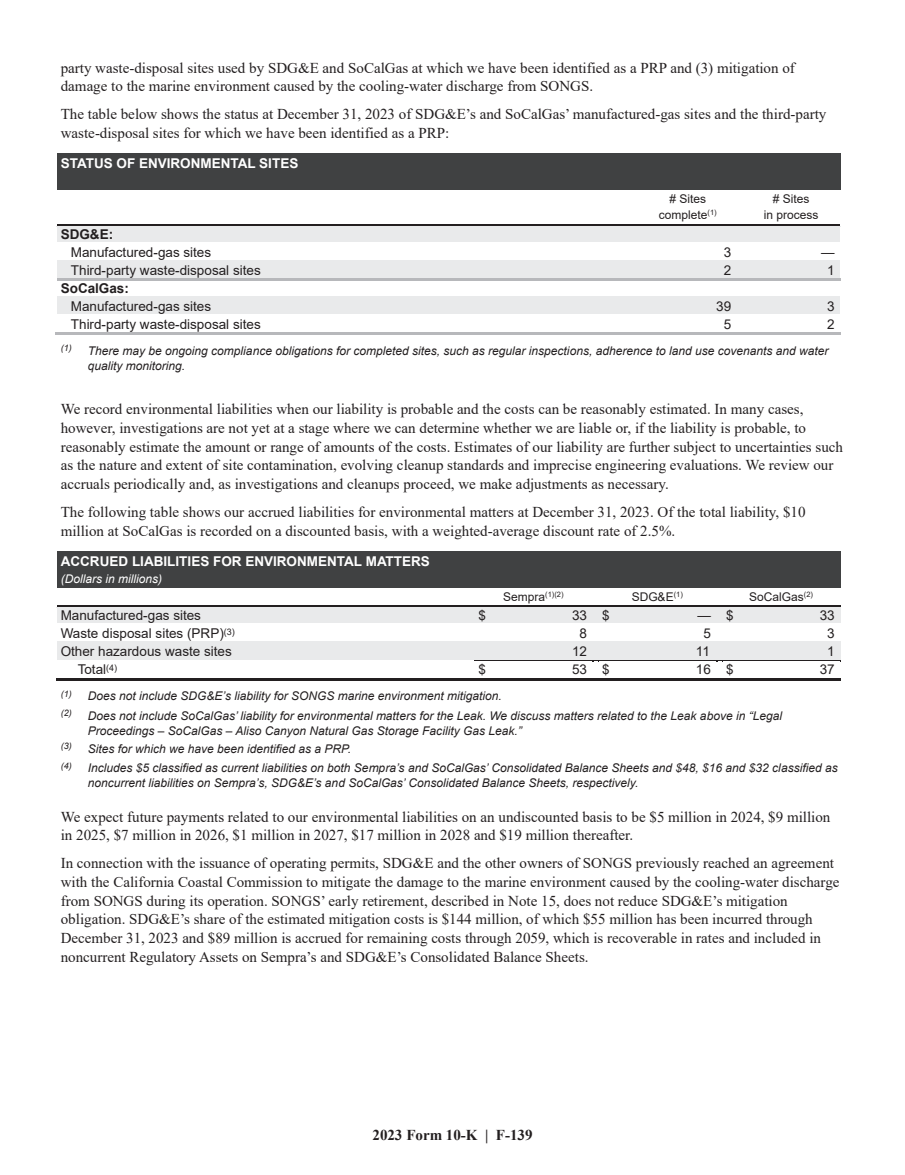
<style>
.page{position:relative;width:905px;height:1175px;background:#fff}
.page>*{position:absolute;margin:0;border:0;box-sizing:border-box;transform-origin:0 0}
.t1{font:15px/18.8px "Times New Roman";color:#231f20}
.t2{font:700 15px "Times New Roman";color:#231f20}
.t3{font:13.5px "Arial";color:#231f20}
.t4{font:700 13.5px "Arial";color:#fff}
.t5{font:700 13.5px "Arial";color:#231f20}
.t6{font:italic 12px/18.9px "Arial";color:#231f20}
.t7{font:12px/15.6px "Arial";color:#231f20;text-align:center}
.t8{font:italic 12px "Arial";color:#fff}
</style>
<div class="page">
<div style="left:61px;top:154px;width:775px;height:18px;background:#404142"></div>
<div style="left:57px;top:172px;width:783px;height:18px;background:#404142"></div>
<div style="left:61px;top:226px;width:573px;height:17px;background:#e9eaeb"></div>
<div style="left:638px;top:226px;width:98px;height:17px;background:#e9eaeb"></div>
<div style="left:736px;top:226px;width:6px;height:17px;background:#e9eaeb"></div>
<div style="left:742px;top:226px;width:98px;height:17px;background:#e9eaeb"></div>
<hr style="left:57px;top:225px;width:581px;height:1px;background:#231f20">
<hr style="left:57px;top:226px;width:583px;height:1px;background:#e9eaeb">
<hr style="left:638px;top:225px;width:98px;height:1px;background:#231f20">
<hr style="left:742px;top:225px;width:98px;height:1px;background:#231f20">
<div style="left:61px;top:261px;width:573px;height:18px;background:#e9eaeb"></div>
<div style="left:638px;top:261px;width:98px;height:18px;background:#e9eaeb"></div>
<div style="left:736px;top:261px;width:6px;height:18px;background:#e9eaeb"></div>
<div style="left:742px;top:261px;width:98px;height:18px;background:#e9eaeb"></div>
<hr style="left:57px;top:279px;width:783px;height:2px;background:#b7b8bb">
<div style="left:61px;top:297px;width:573px;height:18px;background:#e9eaeb"></div>
<div style="left:638px;top:297px;width:98px;height:18px;background:#e9eaeb"></div>
<div style="left:736px;top:297px;width:6px;height:18px;background:#e9eaeb"></div>
<div style="left:742px;top:297px;width:98px;height:18px;background:#e9eaeb"></div>
<hr style="left:56px;top:333px;width:582px;height:2px;background:#b7b8bb">
<hr style="left:637px;top:333px;width:99px;height:2px;background:#b7b8bb">
<hr style="left:741px;top:333px;width:99px;height:2px;background:#b7b8bb">
<div style="left:61px;top:551px;width:775px;height:18px;background:#404142"></div>
<div style="left:61px;top:569px;width:775px;height:18px;background:#404142"></div>
<div style="left:61px;top:607px;width:409px;height:16px;background:#e9eaeb"></div>
<div style="left:474px;top:607px;width:118px;height:16px;background:#e9eaeb"></div>
<div style="left:598px;top:607px;width:118px;height:16px;background:#e9eaeb"></div>
<div style="left:722px;top:607px;width:118px;height:16px;background:#e9eaeb"></div>
<hr style="left:57px;top:605px;width:417px;height:2px;background:#231f20">
<hr style="left:57px;top:607px;width:419px;height:1px;background:#e9eaeb">
<hr style="left:474px;top:605px;width:118px;height:2px;background:#231f20">
<hr style="left:598px;top:605px;width:118px;height:2px;background:#231f20">
<hr style="left:722px;top:605px;width:118px;height:2px;background:#231f20">
<div style="left:61px;top:641px;width:409px;height:18px;background:#e9eaeb"></div>
<div style="left:474px;top:641px;width:117px;height:18px;background:#e9eaeb"></div>
<div style="left:598px;top:641px;width:117px;height:18px;background:#e9eaeb"></div>
<div style="left:722px;top:641px;width:117px;height:18px;background:#e9eaeb"></div>
<hr style="left:474px;top:659px;width:118px;height:2px;background:#231f20">
<svg style="left:592px;top:605px;width:7px;height:57px"></svg>
<hr style="left:598px;top:659px;width:118px;height:2px;background:#231f20">
<svg style="left:716px;top:605px;width:7px;height:57px"></svg>
<hr style="left:722px;top:659px;width:118px;height:2px;background:#231f20">
<hr style="left:56px;top:677px;width:418px;height:3px;background:#231f20">
<hr style="left:473px;top:677px;width:119px;height:3px;background:#231f20">
<hr style="left:597px;top:677px;width:119px;height:3px;background:#231f20">
<hr style="left:720px;top:677px;width:120px;height:3px;background:#231f20">
<p class="t1" style="left:61px;top:58px;width:735px">party waste-disposal sites used by SDG&amp;E and SoCalGas at which we have been identified as a PRP and (3) mitigation of damage to the marine environment caused by the cooling-water discharge from SONGS.</p>
<p class="t1" style="left:61px;top:105px;width:767px">The table below shows the status at December 31, 2023 of SDG&amp;E’s and SoCalGas’ manufactured-gas sites and the third-party waste-disposal sites for which we have been identified as a PRP:</p>
<p class="t4" style="left:61px;top:156px;width:239px">STATUS OF ENVIRONMENTAL SITES</p>
<p class="t7" style="left:658px;top:191px;width:59px"># Sites complete<sup>(1)</sup></p>
<p class="t7" style="left:763px;top:191px;width:56px"># Sites<br>in process</p>
<p class="t5" style="left:61px;top:227px;width:54px">SDG&amp;E:</p>
<p class="t3" style="left:71px;top:245px;width:142px">Manufactured-gas sites</p>
<p class="t3" style="left:723px;top:245px;width:9px">3</p>
<p class="t3" style="left:821px;top:245px;width:15px">—</p>
<p class="t3" style="left:71px;top:263px;width:191px">Third-party waste-disposal sites</p>
<p class="t3" style="left:723px;top:263px;width:9px">2</p>
<p class="t3" style="left:827px;top:263px;width:9px">1</p>
<p class="t5" style="left:61px;top:281px;width:70px">SoCalGas:</p>
<p class="t3" style="left:71px;top:299px;width:142px">Manufactured-gas sites</p>
<p class="t3" style="left:716px;top:299px;width:16px">39</p>
<p class="t3" style="left:827px;top:299px;width:9px">3</p>
<p class="t3" style="left:71px;top:317px;width:191px">Third-party waste-disposal sites</p>
<p class="t3" style="left:723px;top:317px;width:9px">5</p>
<p class="t3" style="left:827px;top:317px;width:9px">2</p>
<p class="t6" style="left:88px;top:343px;width:742px;line-height:15px;text-indent:-27px"><sup>(1)</sup> There may be ongoing compliance obligations for completed sites, such as regular inspections, adherence to land use covenants and water quality monitoring.</p>
<p class="t1" style="left:61px;top:400px;width:783px">We record environmental liabilities when our liability is probable and the costs can be reasonably estimated. In many cases, however, investigations are not yet at a stage where we can determine whether we are liable or, if the liability is probable, to reasonably estimate the amount or range of amounts of the costs. Estimates of our liability are further subject to uncertainties such as the nature and extent of site contamination, evolving cleanup standards and imprecise engineering evaluations. We review our accruals periodically and, as investigations and cleanups proceed, we make adjustments as necessary.</p>
<p class="t1" style="left:61px;top:502px;width:746px">The following table shows our accrued liabilities for environmental matters at December 31, 2023. Of the total liability, $10 million at SoCalGas is recorded on a discounted basis, with a weighted-average discount rate of 2.5%.</p>
<p class="t4" style="left:61px;top:554px;width:370px">ACCRUED LIABILITIES FOR ENVIRONMENTAL MATTERS</p>
<p class="t8" style="left:61px;top:572px;width:103px">(Dollars in millions)</p>
<p class="t7" style="left:503px;top:589px;width:62px">Sempra<sup>(1)(2)</sup></p>
<p class="t7" style="left:631px;top:589px;width:53px">SDG&amp;E<sup>(1)</sup></p>
<p class="t7" style="left:749px;top:589px;width:65px">SoCalGas<sup>(2)</sup></p>
<p class="t3" style="left:61px;top:608px;width:142px">Manufactured-gas sites</p>
<p class="t3" style="left:478px;top:608px;width:9px">$</p>
<p class="t3" style="left:572px;top:608px;width:39px">33 $</p>
<p class="t3" style="left:697px;top:608px;width:38px">— $</p>
<p class="t3" style="left:819px;top:608px;width:16px">33</p>
<p class="t3" style="left:61px;top:626px;width:176px">Waste disposal sites (PRP)<sup>(3)</sup></p>
<p class="t3" style="left:579px;top:626px;width:9px">8</p>
<p class="t3" style="left:703px;top:626px;width:9px">5</p>
<p class="t3" style="left:827px;top:626px;width:9px">3</p>
<p class="t3" style="left:61px;top:644px;width:173px">Other hazardous waste sites</p>
<p class="t3" style="left:572px;top:644px;width:16px">12</p>
<p class="t3" style="left:695px;top:644px;width:15px">11</p>
<p class="t3" style="left:827px;top:644px;width:9px">1</p>
<p class="t3" style="left:78px;top:662px;width:41px">Total<sup>(4)</sup></p>
<p class="t3" style="left:478px;top:662px;width:9px">$</p>
<p class="t3" style="left:572px;top:662px;width:39px">53 $</p>
<p class="t3" style="left:695px;top:662px;width:39px">16 $</p>
<p class="t3" style="left:819px;top:662px;width:16px">37</p>
<p class="t6" style="left:61px;top:686px;width:722px"><sup>(1)</sup> Does not include SDG&amp;E’s liability for SONGS marine environment mitigation.<br><sup>(2)</sup> Does not include SoCalGas’ liability for environmental matters for the Leak. We discuss matters related to the Leak above in “Legal</p>
<p class="t6" style="left:61px;top:721px;width:778px;text-indent:27px">Proceedings – SoCalGas – Aliso Canyon Natural Gas Storage Facility Gas Leak.”<br><sup>(3)</sup> Sites for which we have been identified as a PRP.<br><sup>(4)</sup> Includes $5 classified as current liabilities on both Sempra’s and SoCalGas’ Consolidated Balance Sheets and $48, $16 and $32 classified as</p>
<p class="t6" style="left:88px;top:773px;width:552px">noncurrent liabilities on Sempra’s, SDG&amp;E’s and SoCalGas’ Consolidated Balance Sheets, respectively.</p>
<p class="t1" style="left:61px;top:807px;width:771px">We expect future payments related to our environmental liabilities on an undiscounted basis to be $5 million in 2024, $9 million in 2025, $7 million in 2026, $1 million in 2027, $17 million in 2028 and $19 million thereafter.</p>
<p class="t1" style="left:61px;top:853px;width:780px">In connection with the issuance of operating permits, SDG&amp;E and the other owners of SONGS previously reached an agreement with the California Coastal Commission to mitigate the damage to the marine environment caused by the cooling-water discharge from SONGS during its operation. SONGS’ early retirement, described in Note 15, does not reduce SDG&amp;E’s mitigation obligation. SDG&amp;E’s share of the estimated mitigation costs is $144 million, of which $55 million has been incurred through December 31, 2023 and $89 million is accrued for remaining costs through 2059, which is recoverable in rates and included in noncurrent Regulatory Assets on Sempra’s and SDG&amp;E’s Consolidated Balance Sheets.</p>
<p class="t2" style="left:372px;top:1126px;width:162px">2023 Form 10-K | F-139</p>
</div>
